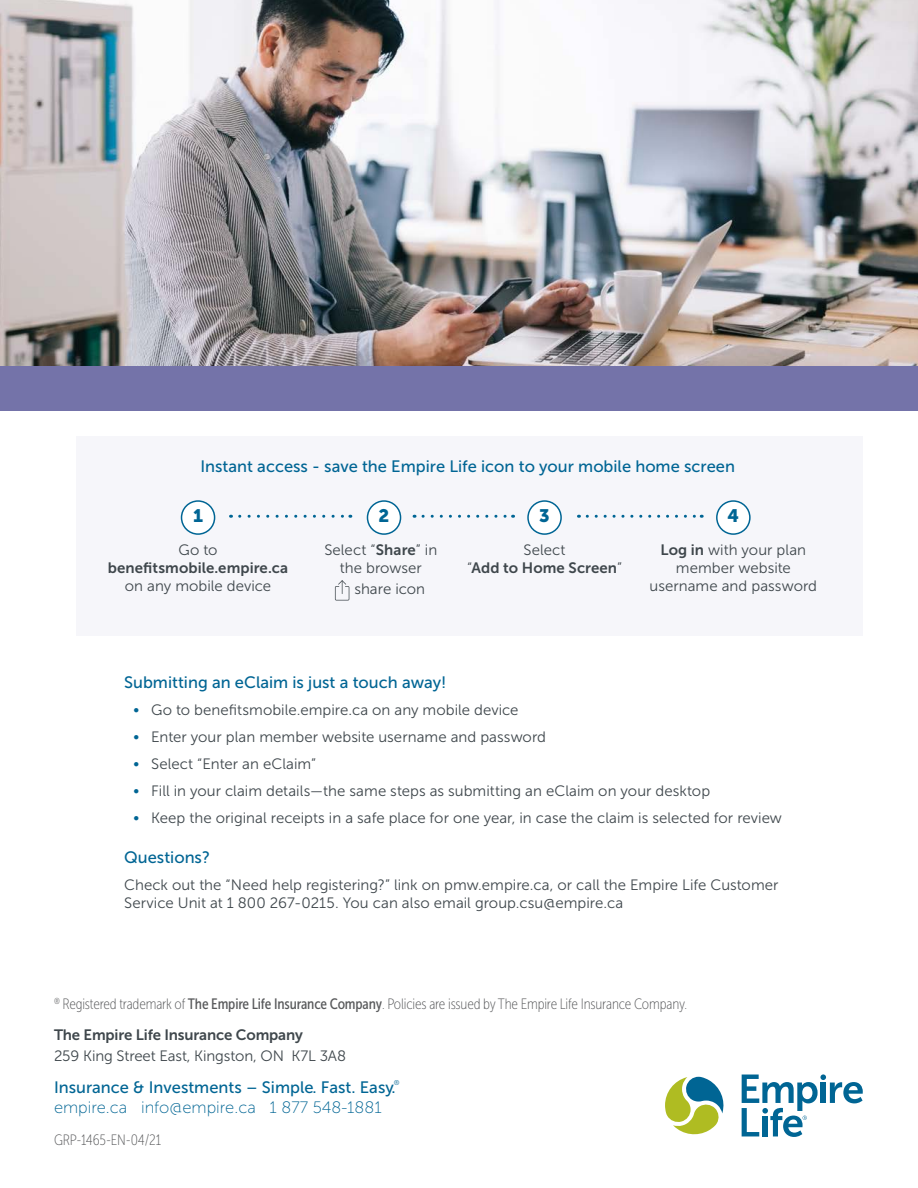
<style>
.page{position:relative;width:918px;height:1188px;background:#fff}
.page>*{position:absolute;margin:0;border:0;box-sizing:border-box;transform-origin:0 0}
.t1{font:18px "Museo Sans 900";color:#006594}
.EL_Heading_7_-_11_pt{font:16.5px "Museo Sans 500";color:#006594}
.Tagline_Text{font:16.5px "Museo Sans 500";color:#006594}
.Tagline_Text-2{font:16.5px "Museo Sans 100";color:#006594}
.EL_Body_Text_-_Bullets{font:15px/18px "Museo Sans 300";letter-spacing:.005em;color:#3f474c;text-align:center}
.EL_Footnote_Legal{font:15px "Museo Sans Cond 100";letter-spacing:-.01em;color:#58595b}
.EL_Body_Text_-_Bullets-2{font:15px/18px "Museo Sans 700";letter-spacing:.005em;color:#3f474c;text-align:center}
.EL_Footnote_Legal-2{font:15px "Museo Sans 300";letter-spacing:-.01em;color:#3f474c}
.EL_Footnote_Legal-3{font:15px "Museo Sans 700";letter-spacing:-.01em;color:#3f474c}
.Tagline_Text-3{font:7.05px "Museo Sans 300";color:#006594}
.s1{font-family:"Museo Sans 300"}
.s2{font-family:"Museo Sans 700"}
.s3{font-family:"Museo Sans 100";font-size:16.5px;color:#006594}
.s4{font-family:"Museo Sans Cond 500"}
</style>
<div class="page">
<img style="left:0;top:0;width:918px;height:366px">
<div style="left:77px;top:436px;width:786px;height:200px;background:#f6f6fa"></div>
<div style="left:0;top:366px;width:918px;height:45px;background:#7473a9"></div>
<div style="left:182px;top:501px;width:33px;height:33px;background:#fff;border-radius:50%"></div>
<div style="left:181px;top:500px;width:34px;height:35px;border:2px solid #006594;border-radius:50%"></div>
<div style="left:367px;top:501px;width:34px;height:33px;background:#fff;border-radius:50%"></div>
<div style="left:367px;top:500px;width:34px;height:35px;border:2px solid #006594;border-radius:50%"></div>
<div style="left:528px;top:501px;width:33px;height:33px;background:#fff;border-radius:50%"></div>
<div style="left:527px;top:500px;width:35px;height:35px;border:2px solid #006594;border-radius:50%"></div>
<div style="left:717px;top:501px;width:33px;height:33px;background:#fff;border-radius:50%"></div>
<div style="left:716px;top:500px;width:35px;height:35px;border:2px solid #006594;border-radius:50%"></div>
<svg style="left:665px;top:1077px;width:59px;height:58px"></svg>
<svg style="left:742px;top:1074px;width:121px;height:63px"></svg>
<svg style="left:335px;top:580px;width:14px;height:21px"></svg>
<svg style="left:240px;top:515px;width:111px;height:3px"></svg>
<svg style="left:423px;top:515px;width:91px;height:3px"></svg>
<svg style="left:587px;top:515px;width:115px;height:3px"></svg>
<h2 class="EL_Heading_7_-_11_pt" style="left:200px;top:458px;width:536px">Instant access - save the Empire Life icon to your mobile home screen</h2>
<p class="t1" style="left:193px;top:506px;width:11px">1</p>
<p class="EL_Body_Text_-_Bullets-2" style="left:108px;top:541px;width:182px"><span class="s1">Go to </span>benefitsmobile.empire.ca <span class="s1">on any mobile device</span></p>
<p class="t1" style="left:379px;top:506px;width:12px">2</p>
<p class="EL_Body_Text_-_Bullets" style="left:324px;top:541px;width:114px">Select “<span class="s2">Share</span>” in the browser</p>
<p class="EL_Body_Text_-_Bullets" style="left:354px;top:580px;width:72px">share icon</p>
<p class="t1" style="left:539px;top:506px;width:12px">3</p>
<p class="EL_Body_Text_-_Bullets-2" style="left:467px;top:541px;width:156px"><span class="s1">Select<br>“</span>Add to Home Screen<span class="s1">”</span></p>
<p class="t1" style="left:728px;top:506px;width:13px">4</p>
<p class="EL_Body_Text_-_Bullets" style="left:650px;top:541px;width:169px"><span class="s2">Log in</span> with your plan member website username and password</p>
<h2 class="EL_Heading_7_-_11_pt" style="left:124px;top:674px;width:324px">Submitting an eClaim is just a touch away!</h2>
<p class="EL_Body_Text_-_Bullets" style="left:133px;top:701px;width:387px"><span class="s3">•</span> Go to benefitsmobile.empire.ca on any mobile device</p>
<p class="EL_Body_Text_-_Bullets" style="left:133px;top:728px;width:414px"><span class="s3">•</span> Enter your plan member website username and password</p>
<p class="EL_Body_Text_-_Bullets" style="left:133px;top:755px;width:184px"><span class="s3">•</span> Select “Enter an eClaim”</p>
<p class="EL_Body_Text_-_Bullets" style="left:133px;top:782px;width:579px"><span class="s3">•</span> Fill in your claim details—the same steps as submitting an eClaim on your desktop</p>
<p class="EL_Body_Text_-_Bullets" style="left:133px;top:809px;width:650px"><span class="s3">•</span> Keep the original receipts in a safe place for one year, in case the claim is selected for review</p>
<h2 class="EL_Heading_7_-_11_pt" style="left:124px;top:849px;width:87px">Questions?</h2>
<p class="EL_Body_Text_-_Bullets" style="left:124px;top:876px;width:656px;text-align:left">Check out the “Need help registering?” link on pmw.empire.ca, or call the Empire Life Customer<br>Service Unit at 1 800 267-0215. You can also email group.csu@empire.ca</p>
<p class="EL_Footnote_Legal" style="left:54px;top:996px;width:635px"><sup>®</sup> Registered trademark of <span class="s4">The Empire Life Insurance Company</span>. Policies are issued by The Empire Life Insurance Company.</p>
<p class="EL_Footnote_Legal-3" style="left:54px;top:1026px;width:250px">The Empire Life Insurance Company</p>
<p class="EL_Footnote_Legal-2" style="left:54px;top:1047px;width:294px">259 King Street East, Kingston, ON K7L 3A8</p>
<p class="Tagline_Text" style="left:54px;top:1079px;width:343px">Insurance &amp; Investments – Simple. Fast. Easy.</p>
<p class="Tagline_Text-3" style="left:394px;top:1079px;width:7px">®</p>
<p class="Tagline_Text-2" style="left:54px;top:1099px;width:329px">empire.ca info@empire.ca 1 877 548-1881</p>
<p class="EL_Footnote_Legal" style="left:54px;top:1132px;width:109px">GRP-1465-EN-04/21</p>
</div>
